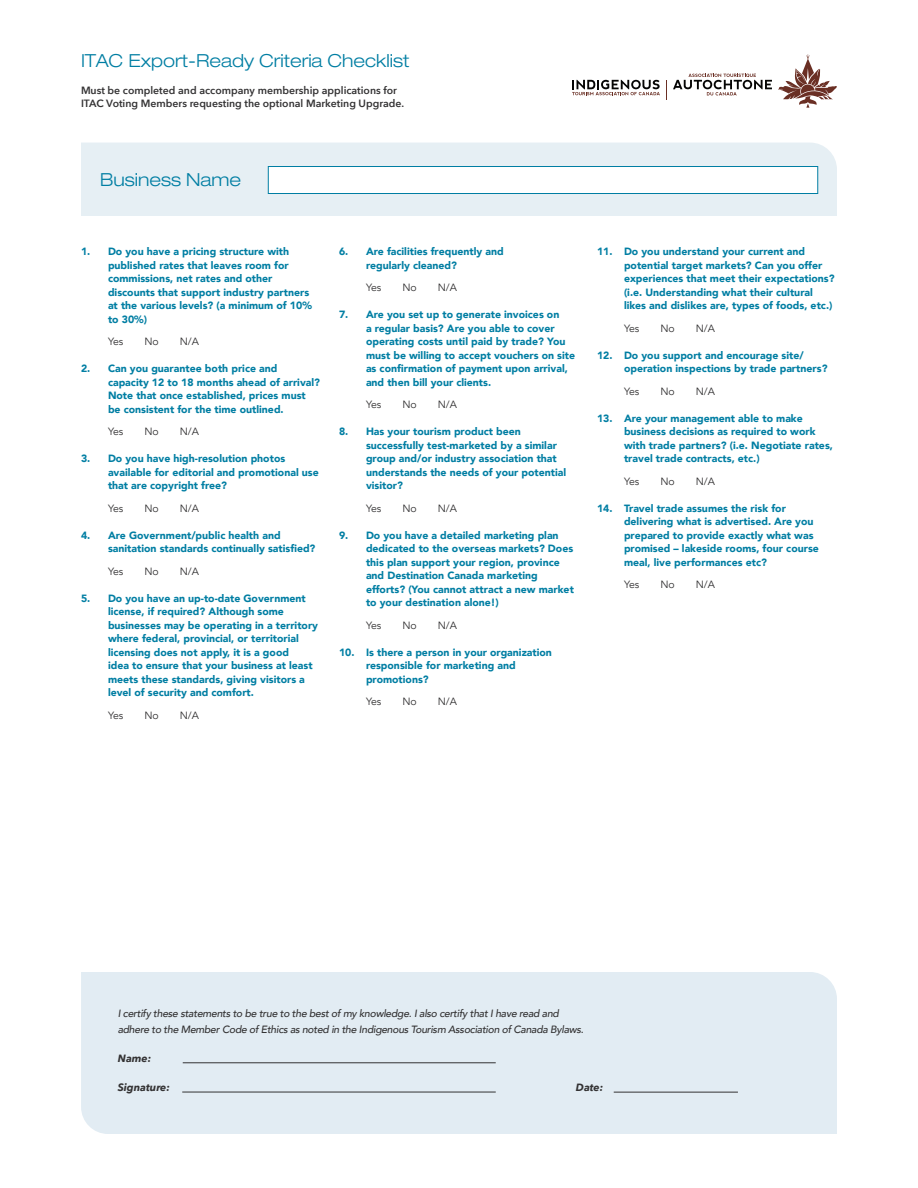
<style>
.page{position:relative;width:918px;height:1188px;background:#fff}
.page>*{position:absolute;margin:0;border:0;box-sizing:border-box;transform-origin:0 0}
.t1{font:300 expanded 18px "Helvetica Neue LT Std";color:#007ea3}
.t2{font:900 10.5px/13.5px "Avenir";color:#007ea3}
.Checklist_-_Signatur{font:italic 500 10.5px/15.8px "Avenir";letter-spacing:-.03em;color:#333233}
.t3{font:10.5px "Avenir";color:#333233}
.Paragraph_-_Callout{font:600 10.5px/13.5px "Avenir Next";color:#333233}
.Checklist_-_Signatur-2{font:italic 700 10.5px "Avenir Next";color:#333233}
</style>
<div class="page">
<svg style="left:666px;top:80px;width:1px;height:19px"></svg>
<svg style="left:778px;top:54px;width:59px;height:54px"></svg>
<svg style="left:673px;top:74px;width:99px;height:21px"></svg>
<svg style="left:572px;top:80px;width:88px;height:15px"></svg>
<div style="left:81px;top:972px;width:756px;height:162px;background:#e2ecf3"></div>
<hr style="left:183px;top:1063px;width:313px;height:1px;background:#333233">
<hr style="left:182px;top:1092px;width:314px;height:1px;background:#333233">
<hr style="left:614px;top:1092px;width:124px;height:1px;background:#333233">
<div style="left:81px;top:143px;width:756px;height:73px;background:#e6eff4"></div>
<svg style="left:268px;top:166px;width:550px;height:28px"></svg>
<h4 class="t1" style="left:81px;top:50px;width:330px">ITAC Export-Ready Criteria Checklist</h4>
<p class="Paragraph_-_Callout" style="left:81px;top:83px;width:325px">Must be completed and accompany membership applications for<br>ITAC Voting Members requesting the optional Marketing Upgrade.</p>
<h4 class="t1" style="left:100px;top:169px;width:143px">Business Name</h4>
<p class="t2" style="left:108px;top:245px;width:205px;text-indent:-27px">1. Do you have a pricing structure with published rates that leaves room for commissions, net rates and other discounts that support industry partners at the various levels? (a minimum of 10% to 30%)</p>
<p class="t3" style="left:108px;top:336px;width:17px">Yes</p>
<p class="t3" style="left:144px;top:336px;width:16px">No</p>
<p class="t3" style="left:180px;top:336px;width:21px">N/A</p>
<p class="t2" style="left:108px;top:362px;width:214px;text-indent:-27px">2. Can you guarantee both price and capacity 12 to 18 months ahead of arrival?<br>Note that once established, prices must be consistent for the time outlined.</p>
<p class="t3" style="left:108px;top:426px;width:17px">Yes</p>
<p class="t3" style="left:144px;top:426px;width:16px">No</p>
<p class="t3" style="left:180px;top:426px;width:21px">N/A</p>
<p class="t2" style="left:108px;top:452px;width:212px;text-indent:-27px">3. Do you have high-resolution photos available for editorial and promotional use that are copyright free?</p>
<p class="t3" style="left:108px;top:502px;width:17px">Yes</p>
<p class="t3" style="left:144px;top:502px;width:16px">No</p>
<p class="t3" style="left:180px;top:502px;width:21px">N/A</p>
<p class="t2" style="left:108px;top:528px;width:209px;text-indent:-27px">4. Are Government/public health and sanitation standards continually satisfied?</p>
<p class="t3" style="left:108px;top:565px;width:17px">Yes</p>
<p class="t3" style="left:144px;top:565px;width:16px">No</p>
<p class="t3" style="left:180px;top:565px;width:21px">N/A</p>
<p class="t2" style="left:108px;top:591px;width:212px;text-indent:-27px">5. Do you have an up-to-date Government license, if required? Although some businesses may be operating in a territory where federal, provincial, or territorial licensing does not apply, it is a good<br>idea to ensure that your business at least meets these standards, giving visitors a level of security and comfort.</p>
<p class="t3" style="left:108px;top:709px;width:17px">Yes</p>
<p class="t3" style="left:144px;top:709px;width:16px">No</p>
<p class="t3" style="left:180px;top:709px;width:21px">N/A</p>
<p class="t2" style="left:366px;top:245px;width:139px;text-indent:-27px">6. Are facilities frequently and regularly cleaned?</p>
<p class="t3" style="left:366px;top:282px;width:17px">Yes</p>
<p class="t3" style="left:402px;top:282px;width:16px">No</p>
<p class="t3" style="left:438px;top:282px;width:21px">N/A</p>
<p class="t2" style="left:366px;top:308px;width:211px;text-indent:-27px">7. Are you set up to generate invoices on<br>a regular basis? Are you able to cover operating costs until paid by trade? You must be willing to accept vouchers on site as confirmation of payment upon arrival, and then bill your clients.</p>
<p class="t3" style="left:366px;top:399px;width:17px">Yes</p>
<p class="t3" style="left:402px;top:399px;width:16px">No</p>
<p class="t3" style="left:438px;top:399px;width:21px">N/A</p>
<p class="t2" style="left:366px;top:425px;width:202px;text-indent:-27px">8. Has your tourism product been successfully test-marketed by a similar group and/or industry association that understands the needs of your potential visitor?</p>
<p class="t3" style="left:366px;top:502px;width:17px">Yes</p>
<p class="t3" style="left:402px;top:502px;width:16px">No</p>
<p class="t3" style="left:438px;top:502px;width:21px">N/A</p>
<p class="t2" style="left:366px;top:528px;width:209px;text-indent:-27px">9. Do you have a detailed marketing plan dedicated to the overseas markets? Does this plan support your region, province and Destination Canada marketing efforts? (You cannot attract a new market to your destination alone!)</p>
<p class="t3" style="left:366px;top:619px;width:17px">Yes</p>
<p class="t3" style="left:402px;top:619px;width:16px">No</p>
<p class="t3" style="left:438px;top:619px;width:21px">N/A</p>
<p class="t2" style="left:366px;top:645px;width:188px;text-indent:-27px">10. Is there a person in your organization responsible for marketing and promotions?</p>
<p class="t3" style="left:366px;top:696px;width:17px">Yes</p>
<p class="t3" style="left:402px;top:696px;width:16px">No</p>
<p class="t3" style="left:438px;top:696px;width:21px">N/A</p>
<p class="t2" style="left:624px;top:245px;width:212px;text-indent:-27px">11. Do you understand your current and potential target markets? Can you offer experiences that meet their expectations? (i.e. Understanding what their cultural likes and dislikes are, types of foods, etc.)</p>
<p class="t3" style="left:624px;top:322px;width:17px">Yes</p>
<p class="t3" style="left:660px;top:322px;width:16px">No</p>
<p class="t3" style="left:696px;top:322px;width:21px">N/A</p>
<p class="t2" style="left:624px;top:348px;width:205px;text-indent:-27px">12. Do you support and encourage site/ operation inspections by trade partners?</p>
<p class="t3" style="left:624px;top:385px;width:17px">Yes</p>
<p class="t3" style="left:660px;top:385px;width:16px">No</p>
<p class="t3" style="left:696px;top:385px;width:21px">N/A</p>
<p class="t2" style="left:624px;top:411px;width:210px;text-indent:-27px">13. Are your management able to make business decisions as required to work with trade partners? (i.e. Negotiate rates, travel trade contracts, etc.)</p>
<p class="t3" style="left:624px;top:475px;width:17px">Yes</p>
<p class="t3" style="left:660px;top:475px;width:16px">No</p>
<p class="t3" style="left:696px;top:475px;width:21px">N/A</p>
<p class="t2" style="left:624px;top:501px;width:196px;text-indent:-27px">14. Travel trade assumes the risk for delivering what is advertised. Are you prepared to provide exactly what was promised – lakeside rooms, four course meal, live performances etc?</p>
<p class="t3" style="left:624px;top:579px;width:17px">Yes</p>
<p class="t3" style="left:660px;top:579px;width:16px">No</p>
<p class="t3" style="left:696px;top:579px;width:21px">N/A</p>
<p class="Checklist_-_Signatur" style="left:118px;top:1006px;width:468px">I certify these statements to be true to the best of my knowledge. I also certify that I have read and adhere to the Member Code of Ethics as noted in the Indigenous Tourism Association of Canada Bylaws.</p>
<p class="Checklist_-_Signatur-2" style="left:118px;top:1049px;width:35px">Name:</p>
<p class="Checklist_-_Signatur-2" style="left:118px;top:1079px;width:54px">Signature:</p>
<p class="Checklist_-_Signatur-2" style="left:576px;top:1079px;width:29px">Date:</p>
</div>
